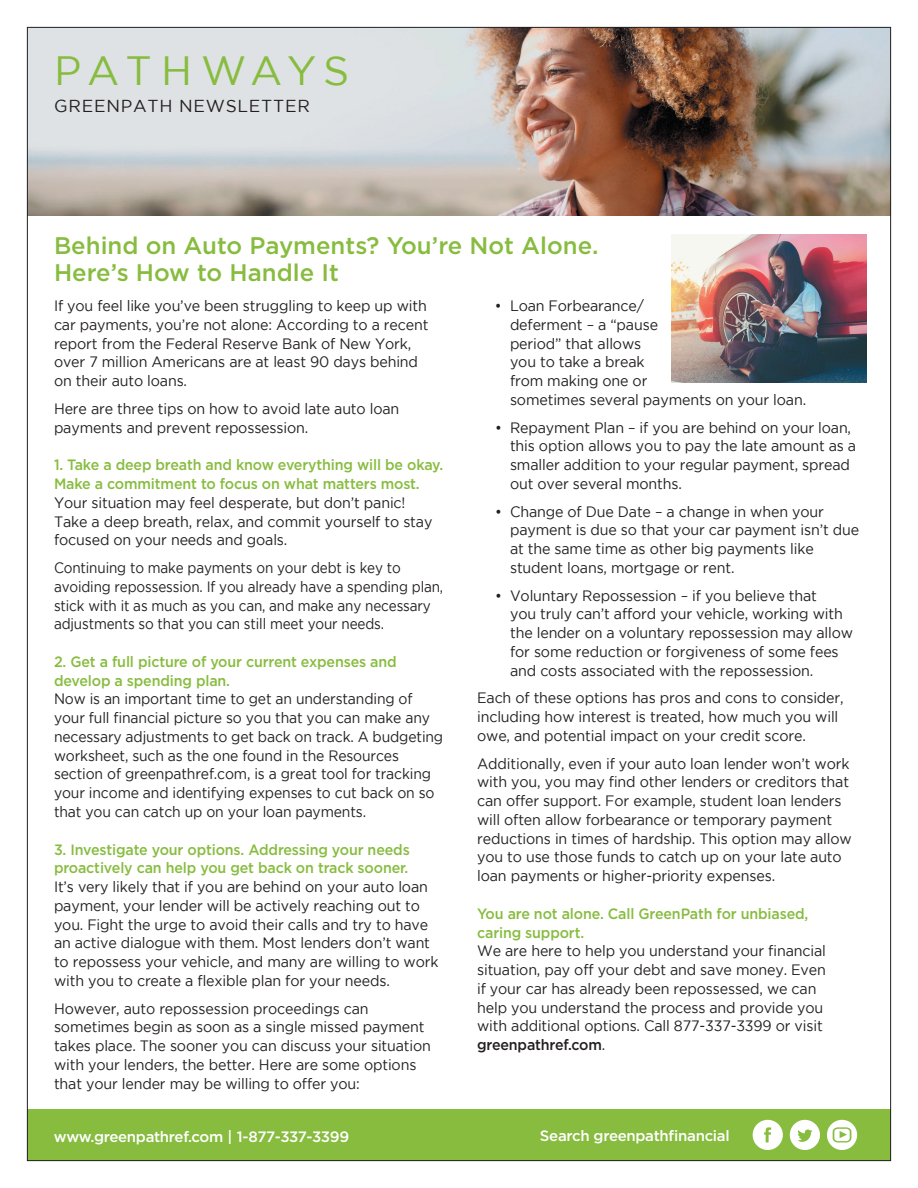
<style>
.page{position:relative;width:918px;height:1188px;background:#fff}
.page>*{position:absolute;margin:0;border:0;box-sizing:border-box;transform-origin:0 0}
.t1{font:40.8px "Gotham";letter-spacing:.15em;color:#87bc3f}
.t2{font:500 24px/27px "Gotham";color:#87bc3f}
.t3{font:17.25px "Gotham";letter-spacing:.045em;color:#231f20}
.t4{font:15px/18.8px "Gotham";letter-spacing:-.01em;color:#231f20;scale:.95 1}
.t5{font:15px/18.8px "Gotham";letter-spacing:-.01em;color:#231f20;scale:.93 1}
.t6{font:500 15px/18.8px "Gotham";letter-spacing:-.01em;color:#87bc3f;scale:.95 1}
.t7{font:15px/18.8px "Gotham";letter-spacing:-.01em;color:#231f20;scale:.9 1}
.t8{font:500 15px "Gotham";letter-spacing:-.02em;color:#fff}
.s1{font-weight:500}
</style>
<div class="page">
<img style="left:29px;top:29px;width:860px;height:187px">
<div style="left:27px;top:1109px;width:864px;height:52px;background:#87bc3f"></div>
<div style="left:790px;top:1120px;width:30px;height:30px;background:#fff;border-radius:50%"></div>
<svg style="left:797px;top:1130px;width:15px;height:12px"></svg>
<div style="left:753px;top:1120px;width:30px;height:30px;background:#fff;border-radius:50%"></div>
<svg style="left:764px;top:1127px;width:7px;height:15px"></svg>
<div style="left:827px;top:1120px;width:30px;height:30px;background:#fff;border-radius:50%"></div>
<svg style="left:833px;top:1127px;width:18px;height:15px"></svg>
<img style="left:672px;top:235px;width:194px;height:148px">
<h1 class="t1" style="left:54px;top:48px;width:296px">PATHWAYS</h1>
<p class="t3" style="left:54px;top:96px;width:257px">GREENPATH NEWSLETTER</p>
<h2 class="t2" style="left:54px;top:232px;width:546px">Behind on Auto Payments? You’re Not Alone.<br>Here’s How to Handle It</h2>
<p class="t4" style="left:54px;top:296px;width:396px">If you feel like you’ve been struggling to keep up with car payments, you’re not alone: According to a recent report from the Federal Reserve Bank of New York, over 7 million Americans are at least 90 days behind on their auto loans.</p>
<p class="t4" style="left:54px;top:399px;width:365px">Here are three tips on how to avoid late auto loan payments and prevent repossession.</p>
<p class="t6" style="left:54px;top:455px;width:411px">1. Take a deep breath and know everything will be okay.<br>Make a commitment to focus on what matters most.</p>
<p class="t4" style="left:54px;top:493px;width:400px">Your situation may feel desperate, but don’t panic!<br>Take a deep breath, relax, and commit yourself to stay focused on your needs and goals.</p>
<p class="t7" style="left:54px;top:558px;width:434px">Continuing to make payments on your debt is key to avoiding repossession. If you already have a spending plan, stick with it as much as you can, and make any necessary adjustments so that you can still meet your needs.</p>
<p class="t6" style="left:54px;top:652px;width:362px">2. Get a full picture of your current expenses and develop a spending plan.</p>
<p class="t5" style="left:54px;top:690px;width:420px">Now is an important time to get an understanding of your full financial picture so you that you can make any necessary adjustments to get back on track. A budgeting worksheet, such as the one found in the Resources section of greenpathref.com, is a great tool for tracking your income and identifying expenses to cut back on so that you can catch up on your loan payments.</p>
<p class="t6" style="left:54px;top:840px;width:376px">3. Investigate your options. Addressing your needs proactively can help you get back on track sooner.</p>
<p class="t4" style="left:54px;top:877px;width:406px">It’s very likely that if you are behind on your auto loan payment, your lender will be actively reaching out to you. Fight the urge to avoid their calls and try to have an active dialogue with them. Most lenders don’t want to repossess your vehicle, and many are willing to work with you to create a flexible plan for your needs.</p>
<p class="t4" style="left:54px;top:999px;width:398px">However, auto repossession proceedings can sometimes begin as soon as a single missed payment takes place. The sooner you can discuss your situation with your lenders, the better. Here are some options that your lender may be willing to offer you:</p>
<p class="t4" style="left:510px;top:296px;width:313px;text-indent:-15px">• Loan Forbearance/<br>deferment – a “pause<br>period” that allows<br>you to take a break<br>from making one or<br>sometimes several payments on your loan.</p>
<p class="t4" style="left:510px;top:418px;width:366px;text-indent:-15px">• Repayment Plan – if you are behind on your loan, this option allows you to pay the late amount as a smaller addition to your regular payment, spread out over several months.</p>
<p class="t4" style="left:510px;top:502px;width:369px;text-indent:-15px">• Change of Due Date – a change in when your payment is due so that your car payment isn’t due at the same time as other big payments like student loans, mortgage or rent.</p>
<p class="t4" style="left:510px;top:586px;width:363px;text-indent:-15px">• Voluntary Repossession – if you believe that<br>you truly can’t afford your vehicle, working with the lender on a voluntary repossession may allow for some reduction or forgiveness of some fees and costs associated with the repossession.</p>
<p class="t4" style="left:477px;top:688px;width:387px">Each of these options has pros and cons to consider, including how interest is treated, how much you will owe, and potential impact on your credit score.</p>
<p class="t4" style="left:477px;top:754px;width:396px">Additionally, even if your auto loan lender won’t work with you, you may find other lenders or creditors that can offer support. For example, student loan lenders will often allow forbearance or temporary payment reductions in times of hardship. This option may allow you to use those funds to catch up on your late auto loan payments or higher-priority expenses.</p>
<p class="t6" style="left:477px;top:904px;width:350px">You are not alone. Call GreenPath for unbiased, caring support.</p>
<p class="t4" style="left:477px;top:941px;width:369px">We are here to help you understand your financial situation, pay off your debt and save money. Even if your car has already been repossessed, we can help you understand the process and provide you with additional options. Call 877-337-3399 or visit <span class="s1">greenpathref.com</span>.</p>
<p class="t8" style="left:54px;top:1127px;width:297px">www.greenpathref.com | 1-877-337-3399</p>
<p class="t8" style="left:540px;top:1126px;width:191px">Search greenpathfinancial</p>
</div>
